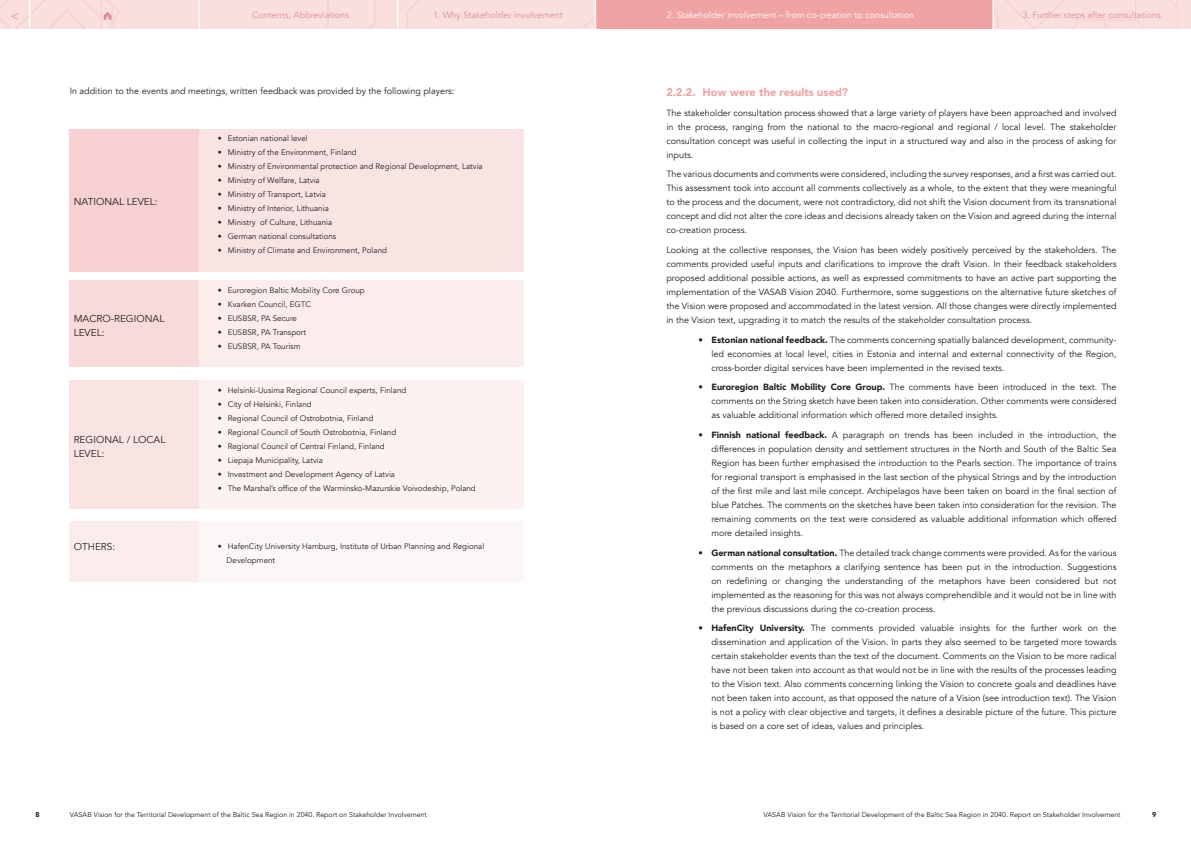
<style>
.page{position:relative;width:1191px;height:842px;background:#fff}
.page>*{position:absolute;margin:0;border:0;box-sizing:border-box;transform-origin:0 0}
.t1{font:12px "Avenir";color:#de8e94}
.Otrais_apaksvirsraks{font:900 11px "Avenir";color:#f0a3a3}
.jautajums{font:10px/14px "Avenir";color:#231f20}
.Uzskaitijums{font:9px/14px "Avenir";color:#231f20;text-align:justify}
.Pamatteksts_2{font:9px/14px "Avenir";color:#231f20;text-align:justify}
.t2{font:9px "Avenir";color:#de8e94}
.t3{font:9px "Avenir";color:#fff}
.t4{font:8px/14px "Avenir";color:#231f20}
.t5{font:7px "Avenir";color:#231f20}
.t6{font:900 7px "Avenir";color:#231f20}
.s1{font-weight:900}
</style>
<div class="page">
<svg style="left:0;top:0;width:1191px;height:29px;background:#f6caca"></svg>
<div style="left:70px;top:129px;width:129px;height:142px;background:#f7d1d1"></div>
<div style="left:199px;top:129px;width:324px;height:142px;background:#fae3e3"></div>
<div style="left:70px;top:281px;width:129px;height:86px;background:#f9dada"></div>
<div style="left:199px;top:281px;width:324px;height:86px;background:#fceded"></div>
<div style="left:70px;top:381px;width:129px;height:128px;background:#fae3e3"></div>
<div style="left:199px;top:381px;width:324px;height:128px;background:#fdf1f1"></div>
<div style="left:70px;top:522px;width:129px;height:60px;background:#fceded"></div>
<div style="left:199px;top:522px;width:324px;height:60px;background:#fdf6f6"></div>
<h1 class="t1" style="left:11px;top:8px;width:9px">&lt;</h1>
<p class="t2" style="left:252px;top:9px;width:98px">Contents, Abbreviations</p>
<p class="t2" style="left:433px;top:9px;width:131px">1. Why Stakeholder involvement</p>
<p class="t3" style="left:667px;top:9px;width:249px">2. Stakeholder involvement – from co-creation to consultation</p>
<p class="t2" style="left:1022px;top:9px;width:140px">3. Further steps after consultations</p>
<p class="Pamatteksts_2" style="left:70px;top:84px;width:386px">In addition to the events and meetings, written feedback was provided by the following players:</p>
<p class="Otrais_apaksvirsraks" style="left:666px;top:83px;width:183px">2.2.2. How were the results used?</p>
<p class="Pamatteksts_2" style="left:666px;top:106px;width:452px">The stakeholder consultation process showed that a large variety of players have been approached and involved in the process, ranging from the national to the macro-regional and regional / local level. The stakeholder consultation concept was useful in collecting the input in a structured way and also in the process of asking for inputs.</p>
<p class="Pamatteksts_2" style="left:666px;top:167px;width:452px">The various documents and comments were considered, including the survey responses, and a first was carried out.<br>This assessment took into account all comments collectively as a whole, to the extent that they were meaningful to the process and the document, were not contradictory, did not shift the Vision document from its transnational concept and did not alter the core ideas and decisions already taken on the Vision and agreed during the internal co-creation process.</p>
<p class="Pamatteksts_2" style="left:666px;top:243px;width:452px">Looking at the collective responses, the Vision has been widely positively perceived by the stakeholders. The comments provided useful inputs and clarifications to improve the draft Vision. In their feedback stakeholders proposed additional possible actions, as well as expressed commitments to have an active part supporting the implementation of the VASAB Vision 2040. Furthermore, some suggestions on the alternative future sketches of the Vision were proposed and accommodated in the latest version. All those changes were directly implemented in the Vision text, upgrading it to match the results of the stakeholder consultation process.</p>
<p class="Uzskaitijums" style="left:711px;top:333px;width:407px;text-indent:-13px"><span class="s1">• Estonian national feedback.</span> The comments concerning spatially balanced development, community&shy;led economies at local level, cities in Estonia and internal and external connectivity of the Region, cross-border digital services have been implemented in the revised texts.</p>
<p class="Uzskaitijums" style="left:711px;top:380px;width:407px;text-indent:-13px"><span class="s1">• Euroregion Baltic Mobility Core Group.</span> The comments have been introduced in the text. The comments on the String sketch have been taken into consideration. Other comments were considered as valuable additional information which offered more detailed insights.</p>
<p class="Uzskaitijums" style="left:711px;top:428px;width:407px;text-indent:-13px"><span class="s1">• Finnish national feedback.</span> A paragraph on trends has been included in the introduction, the differences in population density and settlement structures in the North and South of the Baltic Sea Region has been further emphasised the introduction to the Pearls section. The importance of trains for regional transport is emphasised in the last section of the physical Strings and by the introduction of the first mile and last mile concept. Archipelagos have been taken on board in the final section of blue Patches. The comments on the sketches have been taken into consideration for the revision. The remaining comments on the text were considered as valuable additional information which offered more detailed insights.</p>
<p class="Uzskaitijums" style="left:711px;top:546px;width:407px;text-indent:-13px"><span class="s1">• German national consultation.</span> The detailed track change comments were provided. As for the various comments on the metaphors a clarifying sentence has been put in the introduction. Suggestions on redefining or changing the understanding of the metaphors have been considered but not implemented as the reasoning for this was not always comprehendible and it would not be in line with the previous discussions during the co-creation process.</p>
<p class="Uzskaitijums" style="left:711px;top:621px;width:407px;text-indent:-13px"><span class="s1">• HafenCity University.</span> The comments provided valuable insights for the further work on the dissemination and application of the Vision. In parts they also seemed to be targeted more towards certain stakeholder events than the text of the document. Comments on the Vision to be more radical have not been taken into account as that would not be in line with the results of the processes leading to the Vision text. Also comments concerning linking the Vision to concrete goals and deadlines have not been taken into account, as that opposed the nature of a Vision (see introduction text). The Vision is not a policy with clear objective and targets, it defines a desirable picture of the future. This picture is based on a core set of ideas, values and principles.</p>
<p class="t4" style="left:218px;top:132px;width:91px">• Estonian national level</p>
<p class="t4" style="left:218px;top:146px;width:141px">• Ministry of the Environment, Finland</p>
<p class="t4" style="left:218px;top:160px;width:266px">• Ministry of Environmental protection and Regional Development, Latvia</p>
<p class="t4" style="left:218px;top:174px;width:103px">• Ministry of Welfare, Latvia</p>
<p class="t4" style="left:218px;top:188px;width:110px">• Ministry of Transport, Latvia</p>
<p class="t4" style="left:218px;top:202px;width:113px">• Ministry of Interior, Lithuania</p>
<p class="t4" style="left:218px;top:216px;width:116px">• Ministry of Culture, Lithuania</p>
<p class="t4" style="left:218px;top:230px;width:120px">• German national consultations</p>
<p class="t4" style="left:218px;top:244px;width:171px">• Ministry of Climate and Environment, Poland</p>
<p class="jautajums" style="left:74px;top:195px;width:85px">NATIONAL LEVEL:</p>
<p class="t4" style="left:218px;top:283px;width:149px">• Euroregion Baltic Mobility Core Group</p>
<p class="t4" style="left:218px;top:297px;width:95px">• Kvarken Council, EGTC</p>
<p class="t4" style="left:218px;top:311px;width:81px">• EUSBSR, PA Secure</p>
<p class="t4" style="left:218px;top:325px;width:90px">• EUSBSR, PA Transport</p>
<p class="t4" style="left:218px;top:339px;width:84px">• EUSBSR, PA Tourism</p>
<p class="jautajums" style="left:74px;top:311px;width:92px">MACRO-REGIONAL<br>LEVEL:</p>
<p class="t4" style="left:218px;top:383px;width:190px">• Helsinki-Uusima Regional Council experts, Finland</p>
<p class="t4" style="left:218px;top:397px;width:95px">• City of Helsinki, Finland</p>
<p class="t4" style="left:218px;top:411px;width:157px">• Regional Council of Ostrobotnia, Finland</p>
<p class="t4" style="left:218px;top:425px;width:180px">• Regional Council of South Ostrobotnia, Finland</p>
<p class="t4" style="left:218px;top:439px;width:169px">• Regional Council of Central Finland, Finland</p>
<p class="t4" style="left:218px;top:453px;width:107px">• Liepaja Municipality, Latvia</p>
<p class="t4" style="left:218px;top:467px;width:179px">• Investment and Development Agency of Latvia</p>
<p class="t4" style="left:218px;top:481px;width:260px">• The Marshal’s office of the Warminsko-Mazurskie Voivodeship, Poland</p>
<p class="jautajums" style="left:74px;top:433px;width:93px">REGIONAL / LOCAL<br>LEVEL:</p>
<p class="jautajums" style="left:74px;top:539px;width:43px">OTHERS:</p>
<p class="t4" style="left:227px;top:539px;width:259px;text-indent:-9px">• HafenCity University Hamburg, Institute of Urban Planning and Regional<br>Development</p>
<p class="t5" style="left:70px;top:810px;width:358px">VASAB Vision for the Territorial Development of the Baltic Sea Region in 2040. Report on Stakeholder Involvement</p>
<p class="t5" style="left:763px;top:810px;width:358px">VASAB Vision for the Territorial Development of the Baltic Sea Region in 2040. Report on Stakeholder Involvement</p>
<p class="t6" style="left:35px;top:809px;width:6px">8</p>
<p class="t6" style="left:1152px;top:809px;width:6px">9</p>
</div>
